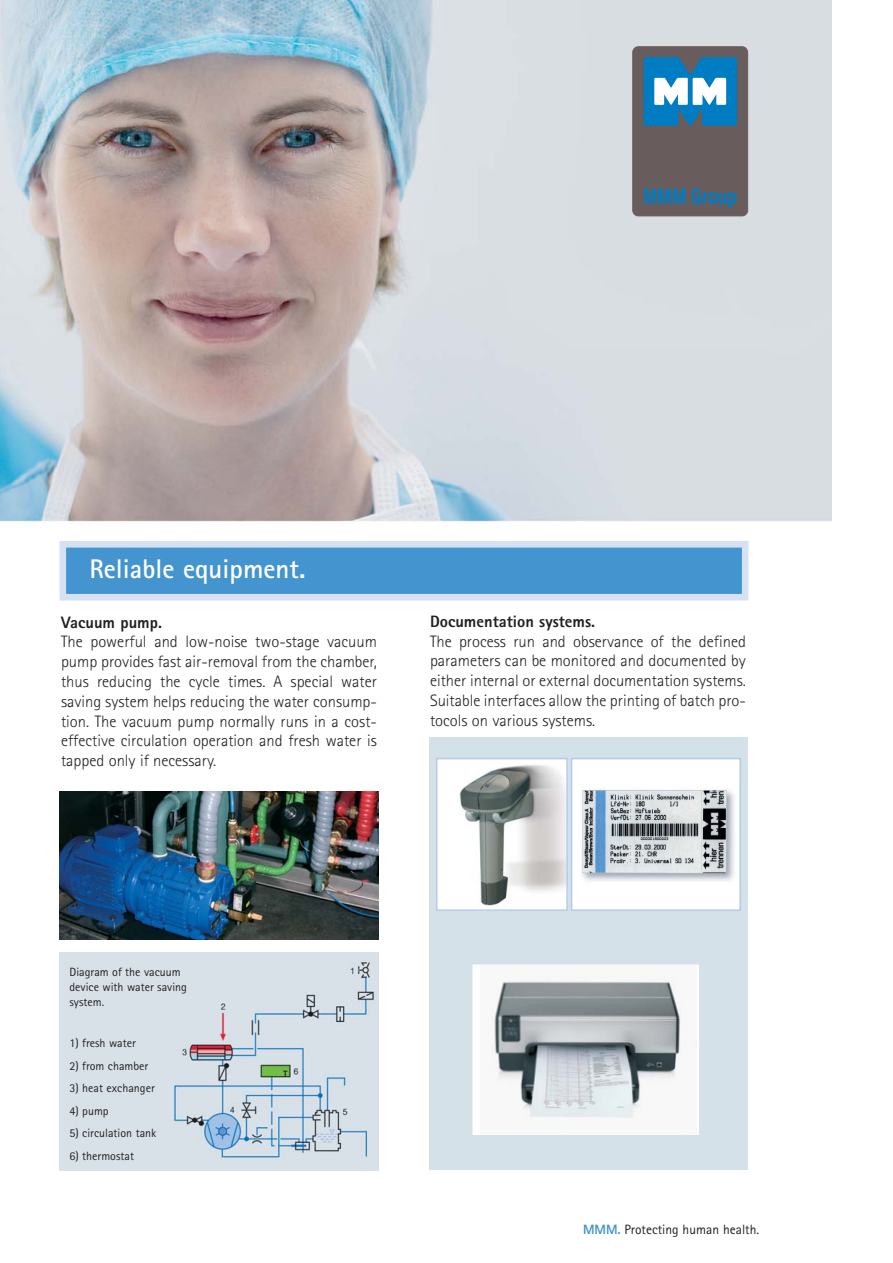
<style>
.page{position:relative;width:893px;height:1263px;background:#fff}
.page>*{position:absolute;margin:0;border:0;box-sizing:border-box;transform-origin:0 0}
.t1{font:700 27px "Rotis Sans Serif";color:#fff}
.t2{font:300 16.5px/19.8px "Rotis Sans Serif";color:#231f20;text-align:justify}
.t3{font:800 16.5px "Rotis Sans Serif";color:#231f20}
.t4{font:13.5px "Rotis Sans Serif";color:#231f20}
.t5{font:12px/15px "Rotis Sans Serif";color:#231f20}
.s1{font-weight:800;color:#4494d0}
</style>
<div class="page">
<img style="left:0;top:0;width:831px;height:1171px">
<div style="left:63px;top:544px;width:682px;height:53px;background:#4494d0"></div>
<div style="left:60px;top:541px;width:688px;height:60px;border:7px solid #d6e2f3"></div>
<div style="left:428px;top:738px;width:319px;height:432px;background:#d5e1e8"></div>
<div style="left:472px;top:964px;width:228px;height:171px;background:#f8f8f8"></div>
<img style="left:491px;top:974px;width:191px;height:150px">
<div style="left:472px;top:964px;width:228px;height:172px;border:1px solid #d5e1e8"></div>
<img style="left:60px;top:792px;width:318px;height:147px">
<img style="left:60px;top:952px;width:318px;height:219px">
<img style="left:439px;top:761px;width:126px;height:147px">
<div style="left:436px;top:758px;width:132px;height:153px;border:2px solid #b3cbea"></div>
<div style="left:572px;top:759px;width:168px;height:151px;background:#fff"></div>
<img style="left:581px;top:789px;width:154px;height:92px">
<div style="left:571px;top:758px;width:170px;height:153px;border:2px solid #b3cbea"></div>
<div style="left:633px;top:47px;width:115px;height:169px;background:#685c5d;border:1px solid #685c5d;border-radius:6px"></div>
<svg style="left:644px;top:57px;width:92px;height:68px;background:#459aca"></svg>
<svg style="left:644px;top:189px;width:41px;height:15px"></svg>
<svg style="left:692px;top:189px;width:44px;height:19px"></svg>
<h1 class="t1" style="left:89px;top:559px;width:218px">Reliable equipment.</h1>
<p class="t3" style="left:61px;top:616px;width:102px">Vacuum pump.</p>
<p class="t2" style="left:61px;top:634px;width:317px">The powerful and low-noise two-stage vacuum pump provides fast air-removal from the chamber, thus reducing the cycle times. A special water saving system helps reducing the water consump&shy;tion. The vacuum pump normally runs in a cost&shy;effective circulation operation and fresh water is tapped only if necessary.</p>
<p class="t3" style="left:430px;top:615px;width:167px">Documentation systems.</p>
<p class="t2" style="left:430px;top:633px;width:317px">The process run and observance of the defined parameters can be monitored and documented by either internal or external documentation systems.<br>Suitable interfaces allow the printing of batch pro&shy;tocols on various systems.</p>
<p class="t5" style="left:70px;top:966px;width:119px">Diagram of the vacuum device with water saving system.</p>
<p class="t5" style="left:70px;top:1037px;width:68px">1) fresh water</p>
<p class="t5" style="left:70px;top:1060px;width:80px">2) from chamber</p>
<p class="t5" style="left:70px;top:1082px;width:87px">3) heat exchanger</p>
<p class="t5" style="left:70px;top:1105px;width:41px">4) pump</p>
<p class="t5" style="left:70px;top:1127px;width:88px">5) circulation tank</p>
<p class="t5" style="left:70px;top:1150px;width:66px">6) thermostat</p>
<p class="t4" style="left:583px;top:1225px;width:178px"><span class="s1">MMM.</span> Protecting human health.</p>
</div>
